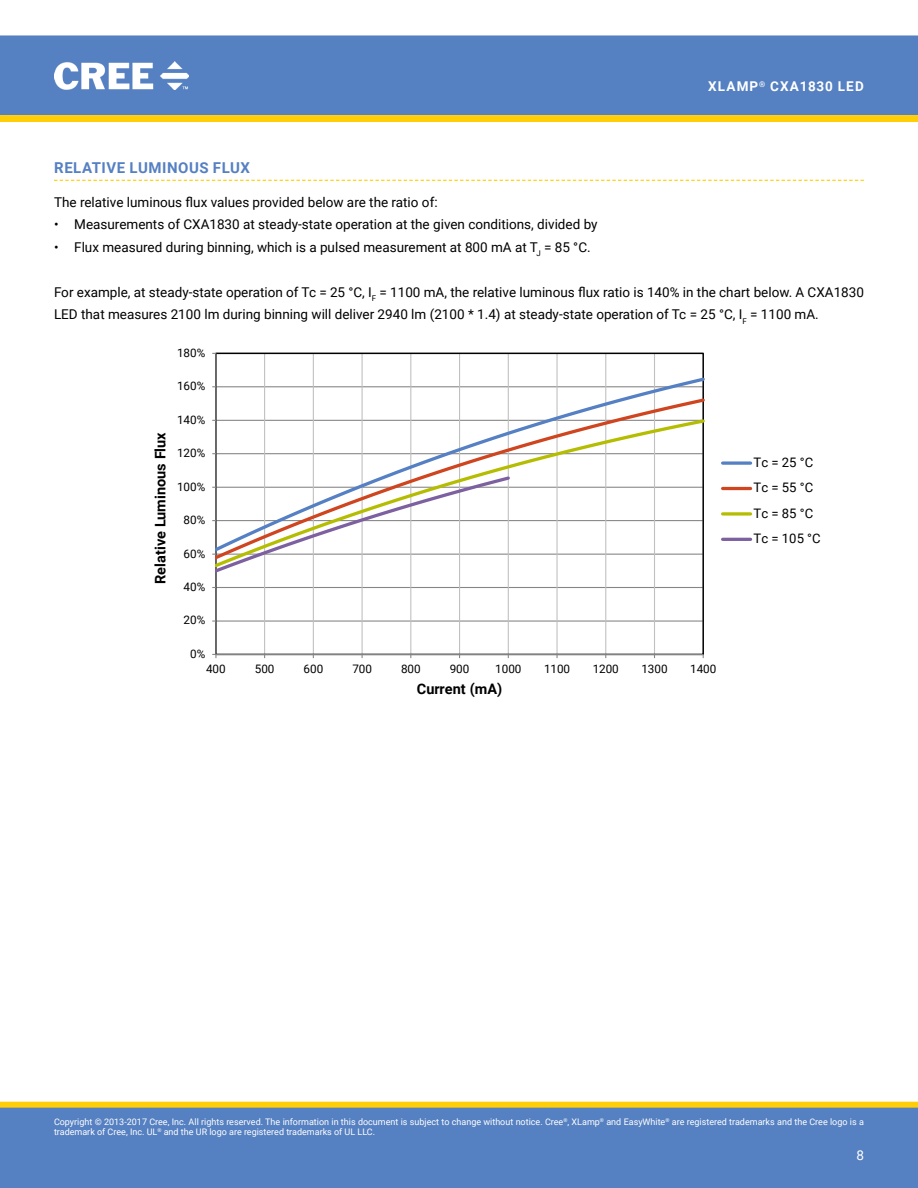
<style>
.page{position:relative;width:918px;height:1188px;background:#fff}
.page>*{position:absolute;margin:0;border:0;box-sizing:border-box;transform-origin:0 0}
.t1{font:700 15px "Roboto";letter-spacing:.035em;color:#5580c3}
.t2{font:700 14.55px "Roboto";color:#000}
.t3{font:13.5px/22.5px "Roboto";color:#000}
.t4{font:700 13.5px "Roboto";letter-spacing:.085em;color:#fff}
.t5{font:13.5px "Roboto";color:#fff}
.t6{font:13.05px/25.5px "Roboto";color:#000}
.t7{font:11.7px "Roboto";letter-spacing:-.01em;color:#000}
.t8{font:9px/10.8px "Roboto";color:#fff}
</style>
<div class="page">
<div style="left:0;top:35px;width:918px;height:80px;background:#5580c1"></div>
<img style="left:55px;top:62px;width:134px;height:28px">
<div style="left:1px;top:1102px;width:916px;height:6px;background:#ffce06"></div>
<div style="left:0;top:1102px;width:918px;height:6px;border:1px solid #ffce06"></div>
<div style="left:0;top:1108px;width:918px;height:80px;background:#5580c1"></div>
<svg style="left:0;top:115px;width:918px;height:7px;background:#fece08"></svg>
<svg style="left:54px;top:180px;width:810px;height:1px"></svg>
<hr style="left:216px;top:621px;width:487px;height:1px;background:#868686">
<hr style="left:216px;top:587px;width:487px;height:1px;background:#868686">
<hr style="left:264px;top:353px;width:1px;height:301px;background:#c0c0c0">
<hr style="left:313px;top:353px;width:1px;height:301px;background:#c0c0c0">
<hr style="left:362px;top:353px;width:1px;height:301px;background:#c0c0c0">
<hr style="left:410px;top:353px;width:1px;height:301px;background:#c0c0c0">
<hr style="left:459px;top:353px;width:1px;height:301px;background:#c0c0c0">
<hr style="left:508px;top:353px;width:1px;height:301px;background:#c0c0c0">
<hr style="left:556px;top:353px;width:2px;height:301px;background:#c0c0c0">
<hr style="left:605px;top:353px;width:1px;height:301px;background:#c0c0c0">
<hr style="left:654px;top:353px;width:1px;height:301px;background:#c0c0c0">
<hr style="left:215px;top:353px;width:1px;height:301px;background:#868686">
<hr style="left:216px;top:654px;width:487px;height:1px;background:#868686">
<svg style="left:216px;top:375px;width:488px;height:21px"></svg>
<svg style="left:216px;top:396px;width:488px;height:21px"></svg>
<svg style="left:216px;top:417px;width:488px;height:153px"></svg>
<svg style="left:212px;top:474px;width:300px;height:101px"></svg>
<svg style="left:723px;top:461px;width:28px;height:4px"></svg>
<hr style="left:723px;top:487px;width:28px;height:3px;background:#cf4520">
<svg style="left:723px;top:512px;width:28px;height:4px"></svg>
<hr style="left:723px;top:538px;width:28px;height:3px;background:#7d60a0">
<p class="t4" style="left:708px;top:77px;width:157px">XLAMP<sup>®</sup> CXA1830 LED</p>
<p class="t1" style="left:54px;top:157px;width:11px">RELA</p>
<p class="t1" style="left:92px;top:157px;width:158px">TIVE LUMINOUS FLUX</p>
<p class="t3" style="left:54px;top:190px;width:385px">The relative luminous flux values provided below are the ratio of:</p>
<p class="t3" style="left:54px;top:213px;width:545px">• Measurements of CXA1830 at steady-state operation at the given conditions, divided by</p>
<p class="t3" style="left:54px;top:235px;width:538px">• Flux measured during binning, which is a pulsed measurement at 800 mA at T<sub>J</sub> = 85 °C.</p>
<p class="t3" style="left:54px;top:280px;width:812px">For example, at steady-state operation of Tc = 25 °C, I<sub>F</sub> = 1100 mA, the relative luminous flux ratio is 140% in the chart below. A CXA1830<br>LED that measures 2100 lm during binning will deliver 2940 lm (2100 * 1.4) at steady-state operation of Tc = 25 °C, I<sub>F</sub> = 1100 mA.</p>
<p class="t7" style="left:177px;top:344px;width:30px">180%</p>
<p class="t7" style="left:177px;top:378px;width:30px">160%</p>
<p class="t2" style="left:150px;top:584px;width:153px;rotate:-90deg">RELATIVE LUMINOUS FLUX</p>
<p class="t7" style="left:177px;top:411px;width:30px">140%</p>
<p class="t7" style="left:177px;top:445px;width:30px">120%</p>
<p class="t7" style="left:177px;top:478px;width:30px">100%</p>
<p class="t7" style="left:184px;top:512px;width:23px">80%</p>
<p class="t7" style="left:184px;top:545px;width:23px">60%</p>
<p class="t7" style="left:184px;top:579px;width:23px">40%</p>
<p class="t7" style="left:184px;top:612px;width:23px">20%</p>
<p class="t7" style="left:190px;top:646px;width:17px">0%</p>
<p class="t7" style="left:206px;top:661px;width:21px">400</p>
<p class="t7" style="left:255px;top:661px;width:21px">500</p>
<p class="t7" style="left:304px;top:661px;width:21px">600</p>
<p class="t7" style="left:352px;top:661px;width:21px">700</p>
<p class="t7" style="left:401px;top:661px;width:21px">800</p>
<p class="t7" style="left:450px;top:661px;width:21px">900</p>
<p class="t7" style="left:495px;top:661px;width:28px">1000</p>
<p class="t7" style="left:544px;top:661px;width:28px">1100</p>
<p class="t7" style="left:593px;top:661px;width:28px">1200</p>
<p class="t7" style="left:641px;top:661px;width:28px">1300</p>
<p class="t7" style="left:690px;top:661px;width:28px">1400</p>
<p class="t2" style="left:417px;top:679px;width:87px">CURRENT (MA)</p>
<p class="t6" style="left:754px;top:449px;width:69px">Tc = 25 °C<br>Tc = 55 °C<br>Tc = 85 °C<br>Tc = 105 °C</p>
<p class="t8" style="left:54px;top:1116px;width:811px">Copyright © 2013-2017 Cree, Inc. All rights reserved. The information in this document is subject to change without notice. Cree<sup>®</sup>, XLamp<sup>®</sup> and EasyWhite<sup>®</sup> are registered trademarks and the Cree logo is a trademark of Cree, Inc. UL<sup>®</sup> and the UR logo are registered trademarks of UL LLC.</p>
<p class="t5" style="left:856px;top:1145px;width:9px">8</p>
</div>
